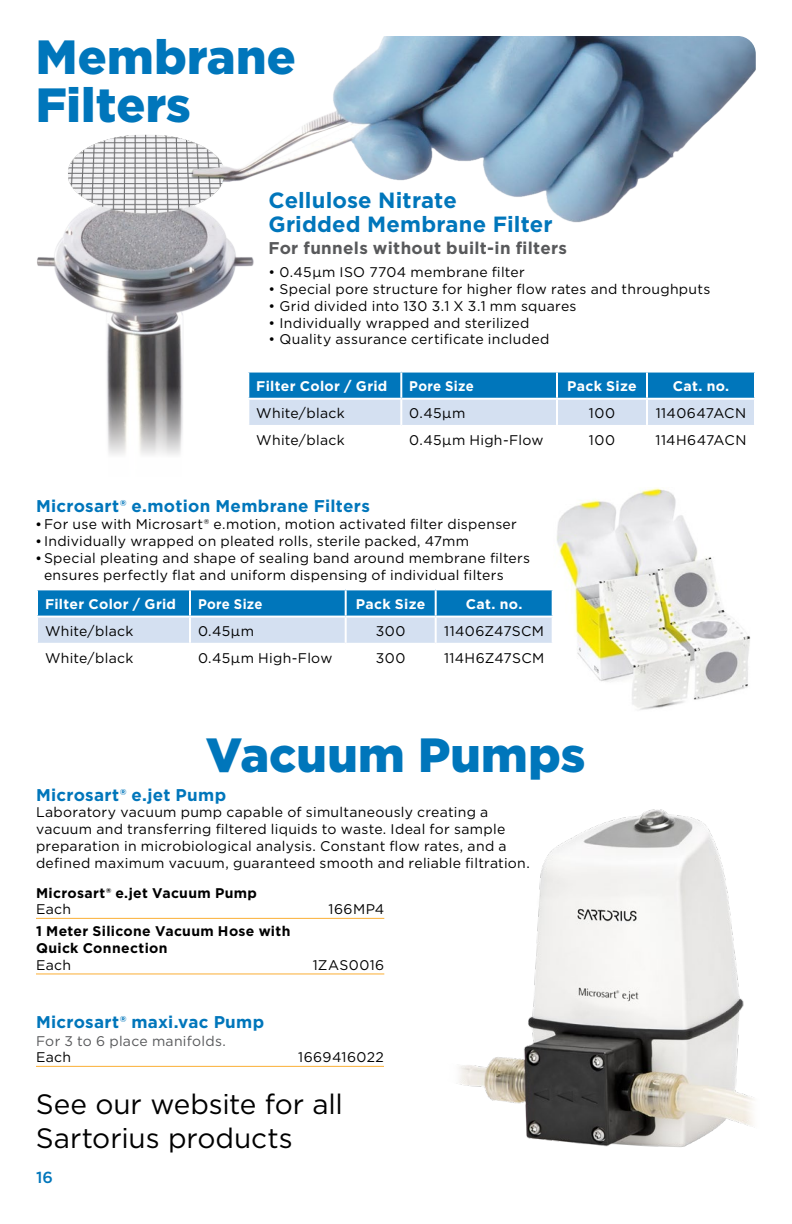
<style>
.page{position:relative;width:792px;height:1224px;background:#fff}
.page>*{position:absolute;margin:0;border:0;box-sizing:border-box;transform-origin:0 0}
.t1{font:900 48px/48px "Gotham";letter-spacing:.005em;color:#0076bb}
.t2{font:28px/33.6px "Gotham";color:#000}
.t3{font:700 22px/24px "Gotham";letter-spacing:.005em;color:#0076bb}
.t4{font:700 17px "Gotham";letter-spacing:.02em;color:#0076bb}
.t5{font:700 17px "Gotham";letter-spacing:.02em;color:#58595b}
.t6{font:500 16px "Gotham";color:#0076bb}
.t7{font:14px/16.8px "Gotham";letter-spacing:.02em;color:#000}
.t8{font:700 14px/16.8px "Gotham";letter-spacing:.025em;color:#000}
.t9{font:700 14px "Gotham";letter-spacing:.02em;color:#fff}
.t10{font:14px "Gotham";letter-spacing:.02em;color:#58595b}
.t11{font:700 14px "Gotham";letter-spacing:.02em;color:#fff;scale:.94 1}
.s1{font-family:"Myriad Pro";font-size:18px}
</style>
<div class="page">
<img style="left:459px;top:809px;width:295px;height:338px">
<img style="left:37px;top:36px;width:719px;height:419px">
<img style="left:557px;top:488px;width:194px;height:222px">
<svg style="left:38px;top:590px;width:514px;height:53px;background:#6cacd6"></svg>
<hr style="left:189px;top:590px;width:2px;height:26px;background:#fff">
<hr style="left:345px;top:590px;width:2px;height:26px;background:#fff">
<hr style="left:435px;top:590px;width:2px;height:26px;background:#fff">
<hr style="left:36px;top:616px;width:154px;height:2px;background:#fff">
<hr style="left:190px;top:616px;width:156px;height:2px;background:#fff">
<hr style="left:189px;top:618px;width:2px;height:25px;background:#fff">
<hr style="left:346px;top:616px;width:90px;height:2px;background:#fff">
<hr style="left:345px;top:618px;width:2px;height:25px;background:#fff">
<hr style="left:436px;top:616px;width:118px;height:2px;background:#fff">
<hr style="left:435px;top:618px;width:2px;height:25px;background:#fff">
<svg style="left:249px;top:373px;width:505px;height:79px"></svg>
<hr style="left:247px;top:371px;width:154px;height:2px;background:#fff">
<hr style="left:401px;top:371px;width:156px;height:2px;background:#fff">
<hr style="left:400px;top:373px;width:2px;height:25px;background:#fff">
<hr style="left:557px;top:371px;width:90px;height:2px;background:#fff">
<hr style="left:556px;top:373px;width:2px;height:25px;background:#fff">
<hr style="left:647px;top:371px;width:109px;height:2px;background:#fff">
<hr style="left:646px;top:373px;width:2px;height:25px;background:#fff">
<hr style="left:754px;top:373px;width:2px;height:25px;background:#fff">
<hr style="left:247px;top:398px;width:154px;height:2px;background:#fff">
<hr style="left:247px;top:400px;width:2px;height:25px;background:#fff">
<hr style="left:401px;top:398px;width:156px;height:2px;background:#fff">
<hr style="left:400px;top:400px;width:2px;height:25px;background:#fff">
<hr style="left:557px;top:398px;width:90px;height:2px;background:#fff">
<hr style="left:556px;top:400px;width:2px;height:25px;background:#fff">
<hr style="left:647px;top:398px;width:109px;height:2px;background:#fff">
<hr style="left:646px;top:400px;width:2px;height:25px;background:#fff">
<hr style="left:754px;top:400px;width:2px;height:25px;background:#fff">
<hr style="left:247px;top:425px;width:154px;height:2px;background:#fff">
<hr style="left:247px;top:427px;width:2px;height:25px;background:#fff">
<hr style="left:401px;top:425px;width:156px;height:2px;background:#fff">
<hr style="left:400px;top:427px;width:2px;height:25px;background:#fff">
<hr style="left:557px;top:425px;width:90px;height:2px;background:#fff">
<hr style="left:556px;top:427px;width:2px;height:25px;background:#fff">
<hr style="left:647px;top:425px;width:109px;height:2px;background:#fff">
<hr style="left:646px;top:427px;width:2px;height:25px;background:#fff">
<hr style="left:754px;top:427px;width:2px;height:25px;background:#fff">
<hr style="left:247px;top:452px;width:154px;height:2px;background:#fff">
<hr style="left:401px;top:452px;width:156px;height:2px;background:#fff">
<hr style="left:557px;top:452px;width:90px;height:2px;background:#fff">
<hr style="left:647px;top:452px;width:109px;height:2px;background:#fff">
<hr style="left:247px;top:373px;width:2px;height:25px;background:#fff">
<hr style="left:36px;top:918px;width:348px;height:1px;background:#fbaf34">
<hr style="left:36px;top:973px;width:348px;height:1px;background:#fbaf34">
<hr style="left:36px;top:1066px;width:348px;height:1px;background:#fbaf34">
<h1 class="t1" style="left:36px;top:33px;width:262px">Membrane<br>Filters</h1>
<h3 class="t3" style="left:269px;top:188px;width:286px">Cellulose Nitrate<br>Gridded Membrane Filter</h3>
<p class="t5" style="left:269px;top:237px;width:300px">For funnels without built-in filters</p>
<p class="t7" style="left:269px;top:264px;width:258px">• 0.45μm ISO 7704 membrane filter</p>
<p class="t7" style="left:269px;top:280px;width:443px">• Special pore structure for higher flow rates and throughputs</p>
<p class="t7" style="left:269px;top:297px;width:309px">• Grid divided into 130 3.1 X 3.1 mm squares</p>
<p class="t7" style="left:269px;top:314px;width:262px">• Individually wrapped and sterilized</p>
<p class="t7" style="left:269px;top:331px;width:282px">• Quality assurance certificate included</p>
<p class="t9" style="left:256px;top:377px;width:133px">Filter Color / Grid</p>
<p class="t11" style="left:409px;top:377px;width:70px">Pore Size</p>
<p class="t9" style="left:567px;top:377px;width:71px">Pack Size</p>
<p class="t9" style="left:673px;top:377px;width:58px">Cat. no.</p>
<p class="t7" style="left:256px;top:404px;width:90px">White/black</p>
<p class="t7" style="left:409px;top:404px;width:57px">0.45μm</p>
<p class="t7" style="left:589px;top:404px;width:28px">100</p>
<p class="t7" style="left:656px;top:404px;width:92px">1140647ACN</p>
<p class="t7" style="left:256px;top:431px;width:90px">White/black</p>
<p class="t7" style="left:409px;top:431px;width:136px">0.45μm High-Flow</p>
<p class="t7" style="left:589px;top:431px;width:28px">100</p>
<p class="t7" style="left:656px;top:431px;width:92px">114H647ACN</p>
<p class="t4" style="left:36px;top:495px;width:335px">Microsart® e.motion Membrane Filters</p>
<p class="t7" style="left:36px;top:515px;width:482px"><span class="s1">•</span> For use with Microsart® e.motion, motion activated filter dispenser</p>
<p class="t7" style="left:36px;top:532px;width:435px"><span class="s1">•</span> Individually wrapped on pleated rolls, sterile packed, 47mm</p>
<p class="t7" style="left:44px;top:549px;width:488px;text-indent:-8px"><span class="s1">•</span> Special pleating and shape of sealing band around membrane filters ensures perfectly flat and uniform dispensing of individual filters</p>
<p class="t9" style="left:45px;top:594px;width:133px">Filter Color / Grid</p>
<p class="t11" style="left:198px;top:594px;width:70px">Pore Size</p>
<p class="t9" style="left:356px;top:594px;width:71px">Pack Size</p>
<p class="t9" style="left:466px;top:594px;width:58px">Cat. no.</p>
<p class="t7" style="left:45px;top:622px;width:90px">White/black</p>
<p class="t7" style="left:198px;top:622px;width:57px">0.45μm</p>
<p class="t7" style="left:376px;top:622px;width:31px">300</p>
<p class="t7" style="left:444px;top:622px;width:101px">11406Z47SCM</p>
<p class="t7" style="left:45px;top:649px;width:90px">White/black</p>
<p class="t7" style="left:198px;top:649px;width:136px">0.45μm High-Flow</p>
<p class="t7" style="left:376px;top:649px;width:31px">300</p>
<p class="t7" style="left:444px;top:649px;width:102px">114H6Z47SCM</p>
<h1 class="t1" style="left:206px;top:731px;width:381px">Vacuum Pumps</h1>
<p class="t4" style="left:36px;top:783px;width:192px">Microsart® e.jet Pump</p>
<p class="t7" style="left:36px;top:804px;width:495px">Laboratory vacuum pump capable of simultaneously creating a vacuum and transferring filtered liquids to waste. Ideal for sample preparation in microbiological analysis. Constant flow rates, and a defined maximum vacuum, guaranteed smooth and reliable filtration.</p>
<p class="t8" style="left:36px;top:884px;width:223px">Microsart® e.jet Vacuum Pump</p>
<p class="t7" style="left:36px;top:901px;width:37px">Each</p>
<p class="t7" style="left:328px;top:901px;width:57px">166MP4</p>
<p class="t8" style="left:36px;top:923px;width:256px">1 Meter Silicone Vacuum Hose with<br>Quick Connection</p>
<p class="t7" style="left:36px;top:956px;width:37px">Each</p>
<p class="t7" style="left:313px;top:956px;width:73px">1ZAS0016</p>
<p class="t4" style="left:36px;top:1010px;width:230px">Microsart® maxi.vac Pump</p>
<p class="t10" style="left:36px;top:1032px;width:191px">For 3 to 6 place manifolds.</p>
<p class="t7" style="left:36px;top:1049px;width:37px">Each</p>
<p class="t7" style="left:298px;top:1049px;width:87px">1669416022</p>
<h2 class="t2" style="left:36px;top:1087px;width:309px">See our website for all<br>Sartorius products</h2>
<p class="t6" style="left:36px;top:1167px;width:18px">16</p>
</div>
